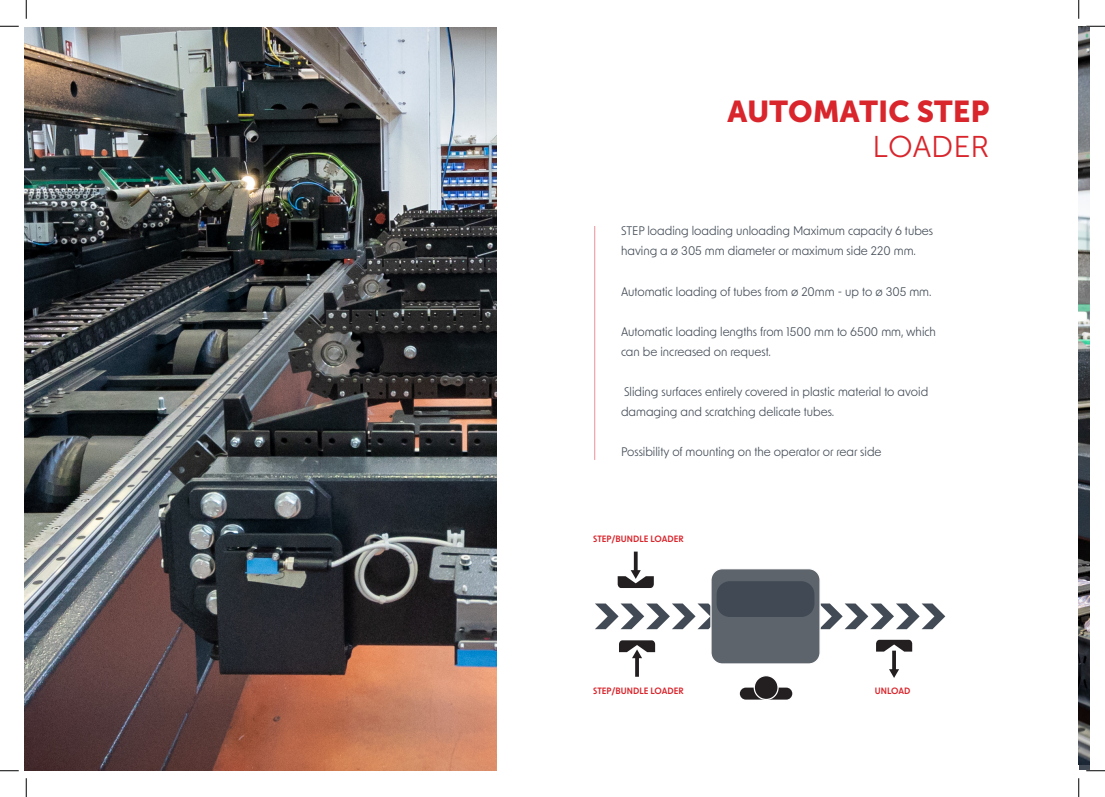
<style>
.page{position:relative;width:1105px;height:797px;background:#fff}
.page>*{position:absolute;margin:0;border:0;box-sizing:border-box;transform-origin:0 0}
.t1{font:30px "Museo Sans 900";color:#d9252c}
.t2{font:30px "Museo Sans 300";color:#d9252c}
.t3{font:11.88px/20px "New Order";color:#424b55}
.Titolo_paragrafo{font:600 8.75px "New Order";color:#d9252c}
</style>
<div class="page">
<img style="left:24px;top:27px;width:472px;height:743px">
<svg style="left:595px;top:603px;width:115px;height:26px"></svg>
<svg style="left:821px;top:603px;width:124px;height:26px"></svg>
<svg style="left:619px;top:640px;width:36px;height:36px"></svg>
<svg style="left:618px;top:551px;width:36px;height:37px"></svg>
<svg style="left:876px;top:639px;width:36px;height:39px"></svg>
<div style="left:740px;top:687px;width:52px;height:12px;background:#231f20;border-radius:6px"></div>
<div style="left:754px;top:675px;width:24px;height:24px;background:#231f20;border-radius:50%"></div>
<div style="left:754px;top:675px;width:25px;height:25px;border:1px solid #fff;border-radius:50%"></div>
<div style="left:711px;top:568px;width:109px;height:96px;background:#5e646c;border-radius:11px"></div>
<div style="left:710px;top:568px;width:111px;height:96px;border:1px solid #fff;border-radius:11px"></div>
<div style="left:717px;top:581px;width:97px;height:36px;background:#414a54;border-radius:13px"></div>
<hr style="left:594px;top:226px;width:1px;height:234px;background:#d9252c">
<img style="left:1079px;top:27px;width:10px;height:737px">
<svg style="left:0;top:25px;width:19px;height:2px"></svg>
<svg style="left:1086px;top:25px;width:19px;height:2px"></svg>
<svg style="left:0;top:770px;width:19px;height:1px"></svg>
<svg style="left:1086px;top:770px;width:19px;height:1px"></svg>
<svg style="left:25px;top:0;width:2px;height:19px"></svg>
<svg style="left:25px;top:778px;width:2px;height:19px"></svg>
<svg style="left:1078px;top:0;width:1px;height:19px"></svg>
<svg style="left:1078px;top:778px;width:1px;height:19px"></svg>
<p class="t1" style="left:727px;top:95px;width:264px">AUTOMATIC STEP</p>
<p class="t2" style="left:872px;top:131px;width:118px">LOADER</p>
<p class="t3" style="left:621px;top:221px;width:314px">STEP loading loading unloading Maximum capacity 6 tubes having a ø 305 mm diameter or maximum side 220 mm.</p>
<p class="t3" style="left:621px;top:281px;width:312px">Automatic loading of tubes from ø 20mm - up to ø 305 mm.</p>
<p class="t3" style="left:621px;top:321px;width:316px">Automatic loading lengths from 1500 mm to 6500 mm, which can be increased on request.</p>
<p class="t3" style="left:621px;top:381px;width:309px">Sliding surfaces entirely covered in plastic material to avoid damaging and scratching delicate tubes.</p>
<p class="t3" style="left:621px;top:441px;width:262px">Possibility of mounting on the operator or rear side</p>
<p class="Titolo_paragrafo" style="left:593px;top:533px;width:92px">STEP/BUNDLE LOADER</p>
<p class="Titolo_paragrafo" style="left:593px;top:685px;width:92px">STEP/BUNDLE LOADER</p>
<p class="Titolo_paragrafo" style="left:875px;top:685px;width:37px">UNLOAD</p>
</div>
